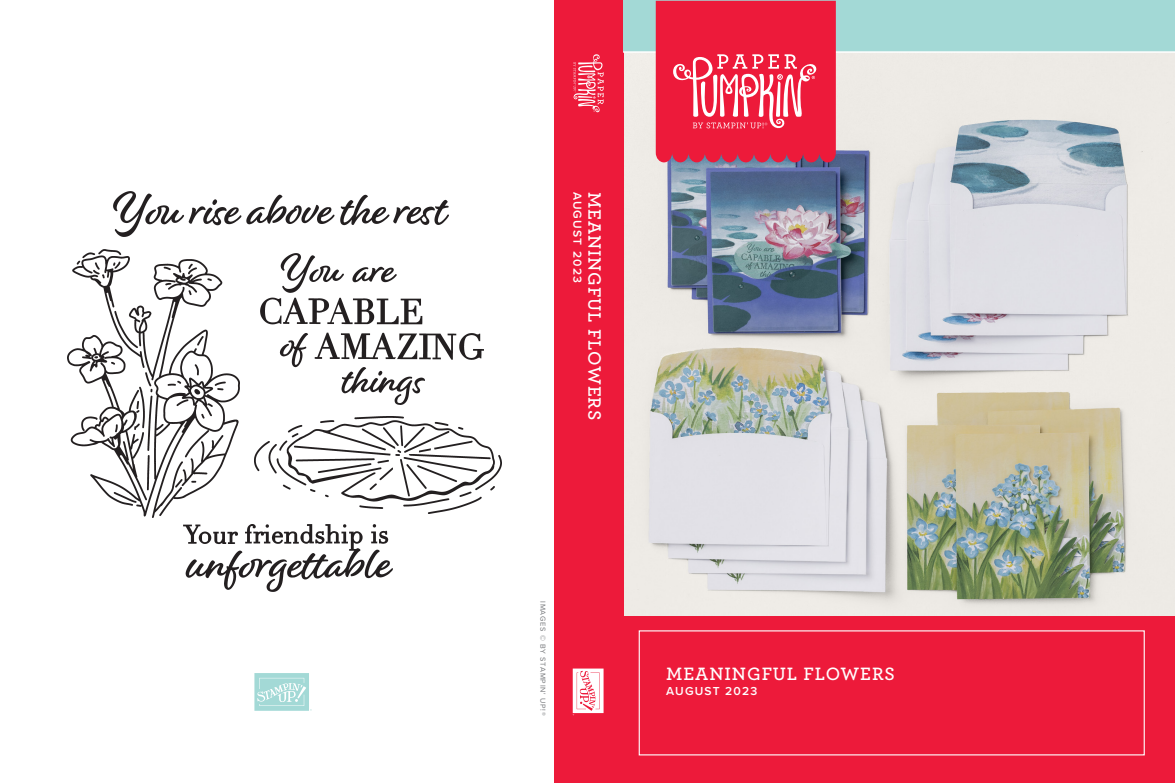
<style>
.page{position:relative;width:1175px;height:783px;background:#fff}
.page>*{position:absolute;margin:0;border:0;box-sizing:border-box;transform-origin:0 0}
.t1{font:600 18.75px "Archer";letter-spacing:.05em;color:#fff}
.t2{font:600 12px "Proxima Nova";letter-spacing:.1em;color:#fff}
.t3{font:7.5px "Proxima Nova";letter-spacing:.1em;color:#76787b}
</style>
<div class="page">
<img style="left:623px;top:53px;width:551px;height:564px">
<div style="left:554px;top:0;width:69px;height:783px;background:#ed1a3a"></div>
<div style="left:623px;top:617px;width:551px;height:166px;background:#ed1a3a"></div>
<div style="left:623px;top:0;width:551px;height:51px;background:#a3d9d6"></div>
<svg style="left:655px;top:1px;width:180px;height:161px;background:#ed324f"></svg>
<svg style="left:573px;top:54px;width:30px;height:59px"></svg>
<svg style="left:573px;top:669px;width:30px;height:46px"></svg>
<svg style="left:254px;top:673px;width:58px;height:38px;background:#b5e0de"></svg>
<img style="left:68px;top:250px;width:172px;height:267px">
<img style="left:255px;top:417px;width:246px;height:96px">
<img style="left:260px;top:253px;width:223px;height:151px">
<img style="left:183px;top:524px;width:210px;height:67px">
<img style="left:113px;top:192px;width:335px;height:45px">
<p class="t2" style="left:586px;top:192px;width:93px;rotate:90deg">AUGUST 2023</p>
<p class="t1" style="left:609px;top:192px;width:230px;rotate:90deg">MEANINGFUL FLOWERS</p>
<p class="t3" style="left:548px;top:601px;width:116px;rotate:90deg">IMAGES © BY STAMPIN' UP!®</p>
<p class="t1" style="left:666px;top:660px;width:230px">MEANINGFUL FLOWERS</p>
<p class="t2" style="left:666px;top:682px;width:93px">AUGUST 2023</p>
</div>
